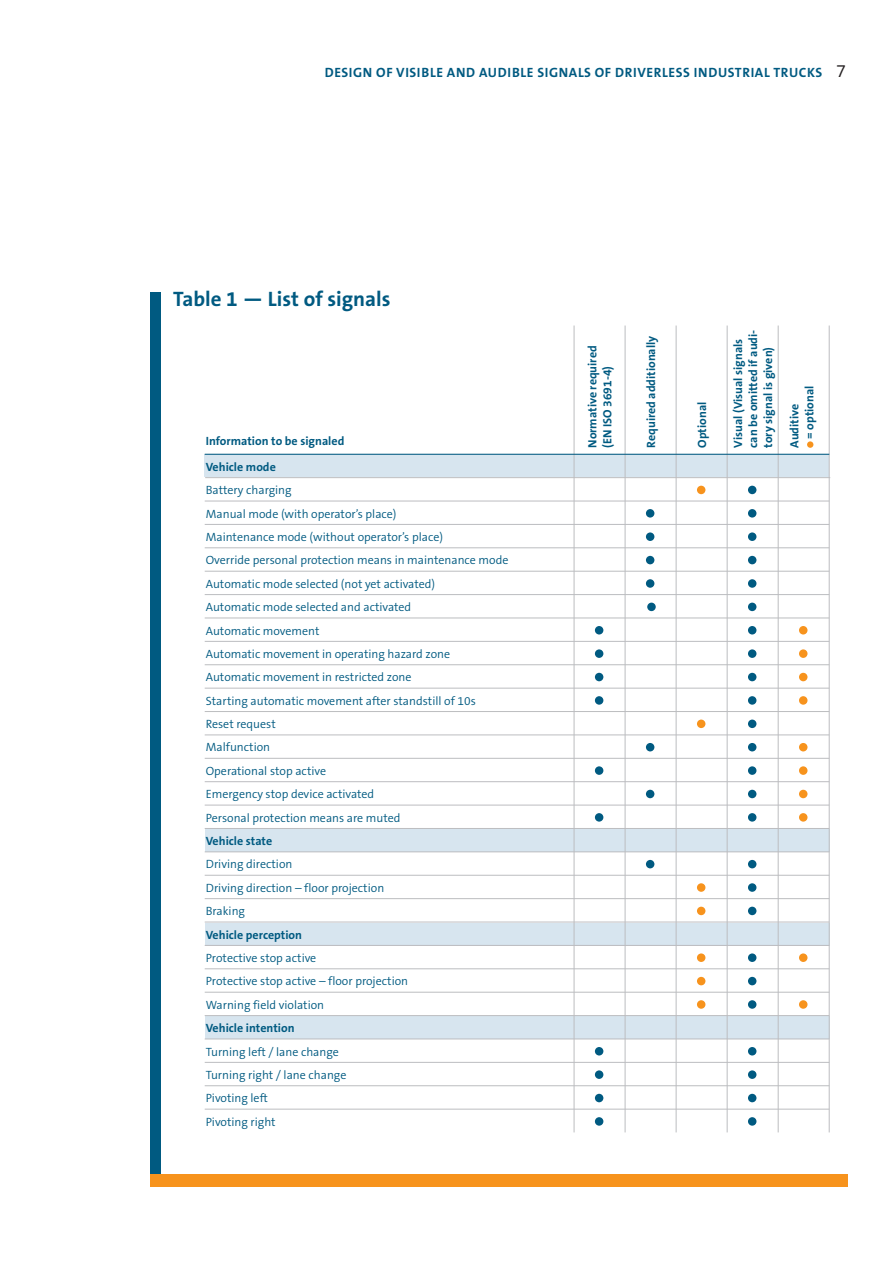
<style>
.page{position:relative;width:893px;height:1263px;background:#fff}
.page>*{position:absolute;margin:0;border:0;box-sizing:border-box;transform-origin:0 0}
.t1{font:700 21px "The Sans B Plus W7";color:#005a81}
.t2{font:700 13.5px "The Sans B Plus W7";letter-spacing:.045em;color:#005a81}
.t3{font:300 12px/23.4px "The Sans B Plus W4";color:#005a81}
.t4{font:700 12px/15px "The Sans B Plus W7";color:#005a81}
.s1{font-family:"The Sans B Plus W4";font-weight:300;font-size:18px;color:#231f20}
</style>
<div class="page">
<div style="left:205px;top:829px;width:625px;height:23px;background:#d7e5ef"></div>
<div style="left:205px;top:923px;width:625px;height:22px;background:#d7e5ef"></div>
<div style="left:205px;top:1016px;width:625px;height:23px;background:#d7e5ef"></div>
<div style="left:205px;top:454px;width:624px;height:23px;background:#d7e5ef"></div>
<div style="left:150px;top:292px;width:11px;height:894px;background:#005a81"></div>
<div style="left:150px;top:1174px;width:697px;height:12px;background:#f7931d"></div>
<div style="left:697px;top:486px;width:8px;height:8px;background:#f7931d;border-radius:50%"></div>
<div style="left:748px;top:486px;width:8px;height:8px;background:#005a81;border-radius:50%"></div>
<div style="left:646px;top:509px;width:8px;height:9px;background:#005a81;border-radius:50%"></div>
<div style="left:748px;top:509px;width:8px;height:9px;background:#005a81;border-radius:50%"></div>
<div style="left:646px;top:532px;width:8px;height:9px;background:#005a81;border-radius:50%"></div>
<div style="left:748px;top:532px;width:8px;height:9px;background:#005a81;border-radius:50%"></div>
<div style="left:646px;top:556px;width:8px;height:8px;background:#005a81;border-radius:50%"></div>
<div style="left:748px;top:556px;width:8px;height:8px;background:#005a81;border-radius:50%"></div>
<div style="left:646px;top:579px;width:8px;height:9px;background:#005a81;border-radius:50%"></div>
<div style="left:748px;top:579px;width:8px;height:9px;background:#005a81;border-radius:50%"></div>
<div style="left:647px;top:603px;width:9px;height:8px;background:#005a81;border-radius:50%"></div>
<div style="left:748px;top:603px;width:8px;height:8px;background:#005a81;border-radius:50%"></div>
<div style="left:595px;top:626px;width:8px;height:8px;background:#005a81;border-radius:50%"></div>
<div style="left:748px;top:626px;width:8px;height:8px;background:#005a81;border-radius:50%"></div>
<div style="left:799px;top:626px;width:8px;height:8px;background:#f7931d;border-radius:50%"></div>
<div style="left:595px;top:649px;width:8px;height:9px;background:#005a81;border-radius:50%"></div>
<div style="left:748px;top:649px;width:8px;height:9px;background:#005a81;border-radius:50%"></div>
<div style="left:799px;top:649px;width:8px;height:9px;background:#f7931d;border-radius:50%"></div>
<div style="left:595px;top:673px;width:8px;height:8px;background:#005a81;border-radius:50%"></div>
<div style="left:748px;top:673px;width:8px;height:8px;background:#005a81;border-radius:50%"></div>
<div style="left:799px;top:673px;width:8px;height:8px;background:#f7931d;border-radius:50%"></div>
<div style="left:595px;top:696px;width:8px;height:9px;background:#005a81;border-radius:50%"></div>
<div style="left:748px;top:696px;width:8px;height:9px;background:#005a81;border-radius:50%"></div>
<div style="left:799px;top:696px;width:8px;height:9px;background:#f7931d;border-radius:50%"></div>
<div style="left:697px;top:719px;width:8px;height:9px;background:#f7931d;border-radius:50%"></div>
<div style="left:748px;top:719px;width:8px;height:9px;background:#005a81;border-radius:50%"></div>
<div style="left:646px;top:743px;width:8px;height:8px;background:#005a81;border-radius:50%"></div>
<div style="left:748px;top:743px;width:8px;height:8px;background:#005a81;border-radius:50%"></div>
<div style="left:799px;top:743px;width:8px;height:8px;background:#f7931d;border-radius:50%"></div>
<div style="left:595px;top:766px;width:8px;height:9px;background:#005a81;border-radius:50%"></div>
<div style="left:748px;top:766px;width:8px;height:9px;background:#005a81;border-radius:50%"></div>
<div style="left:799px;top:766px;width:8px;height:9px;background:#f7931d;border-radius:50%"></div>
<div style="left:646px;top:790px;width:8px;height:8px;background:#005a81;border-radius:50%"></div>
<div style="left:748px;top:790px;width:8px;height:8px;background:#005a81;border-radius:50%"></div>
<div style="left:799px;top:790px;width:8px;height:8px;background:#f7931d;border-radius:50%"></div>
<div style="left:595px;top:813px;width:8px;height:9px;background:#005a81;border-radius:50%"></div>
<div style="left:748px;top:813px;width:8px;height:9px;background:#005a81;border-radius:50%"></div>
<div style="left:799px;top:813px;width:8px;height:9px;background:#f7931d;border-radius:50%"></div>
<div style="left:646px;top:860px;width:8px;height:8px;background:#005a81;border-radius:50%"></div>
<div style="left:748px;top:860px;width:8px;height:8px;background:#005a81;border-radius:50%"></div>
<div style="left:697px;top:883px;width:8px;height:9px;background:#f7931d;border-radius:50%"></div>
<div style="left:748px;top:883px;width:8px;height:9px;background:#005a81;border-radius:50%"></div>
<div style="left:697px;top:907px;width:8px;height:8px;background:#f7931d;border-radius:50%"></div>
<div style="left:748px;top:907px;width:8px;height:8px;background:#005a81;border-radius:50%"></div>
<div style="left:697px;top:953px;width:8px;height:9px;background:#f7931d;border-radius:50%"></div>
<div style="left:748px;top:953px;width:8px;height:9px;background:#005a81;border-radius:50%"></div>
<div style="left:799px;top:953px;width:8px;height:9px;background:#f7931d;border-radius:50%"></div>
<div style="left:697px;top:977px;width:8px;height:8px;background:#f7931d;border-radius:50%"></div>
<div style="left:748px;top:977px;width:8px;height:8px;background:#005a81;border-radius:50%"></div>
<div style="left:697px;top:1000px;width:8px;height:9px;background:#f7931d;border-radius:50%"></div>
<div style="left:748px;top:1000px;width:8px;height:9px;background:#005a81;border-radius:50%"></div>
<div style="left:799px;top:1000px;width:8px;height:9px;background:#f7931d;border-radius:50%"></div>
<div style="left:595px;top:1047px;width:8px;height:8px;background:#005a81;border-radius:50%"></div>
<div style="left:748px;top:1047px;width:8px;height:8px;background:#005a81;border-radius:50%"></div>
<div style="left:595px;top:1070px;width:8px;height:9px;background:#005a81;border-radius:50%"></div>
<div style="left:748px;top:1070px;width:8px;height:9px;background:#005a81;border-radius:50%"></div>
<div style="left:595px;top:1094px;width:8px;height:8px;background:#005a81;border-radius:50%"></div>
<div style="left:748px;top:1094px;width:8px;height:8px;background:#005a81;border-radius:50%"></div>
<div style="left:595px;top:1117px;width:8px;height:9px;background:#005a81;border-radius:50%"></div>
<div style="left:748px;top:1117px;width:8px;height:9px;background:#005a81;border-radius:50%"></div>
<hr style="left:205px;top:477px;width:625px;height:1px;background:#bcbdc0">
<hr style="left:205px;top:501px;width:624px;height:1px;background:#bcbdc0">
<hr style="left:205px;top:524px;width:624px;height:1px;background:#bcbdc0">
<hr style="left:205px;top:547px;width:624px;height:1px;background:#bcbdc0">
<hr style="left:205px;top:571px;width:624px;height:1px;background:#bcbdc0">
<hr style="left:205px;top:594px;width:624px;height:1px;background:#bcbdc0">
<hr style="left:205px;top:618px;width:624px;height:1px;background:#bcbdc0">
<hr style="left:205px;top:641px;width:624px;height:1px;background:#bcbdc0">
<hr style="left:205px;top:664px;width:624px;height:1px;background:#bcbdc0">
<hr style="left:205px;top:688px;width:624px;height:1px;background:#bcbdc0">
<hr style="left:205px;top:711px;width:624px;height:1px;background:#bcbdc0">
<hr style="left:205px;top:735px;width:624px;height:1px;background:#bcbdc0">
<hr style="left:205px;top:758px;width:624px;height:1px;background:#bcbdc0">
<hr style="left:205px;top:781px;width:624px;height:1px;background:#bcbdc0">
<hr style="left:205px;top:805px;width:624px;height:1px;background:#bcbdc0">
<hr style="left:205px;top:828px;width:624px;height:1px;background:#bcbdc0">
<hr style="left:205px;top:851px;width:624px;height:1px;background:#bcbdc0">
<hr style="left:205px;top:875px;width:624px;height:1px;background:#bcbdc0">
<hr style="left:205px;top:898px;width:624px;height:1px;background:#bcbdc0">
<hr style="left:205px;top:922px;width:624px;height:1px;background:#bcbdc0">
<hr style="left:205px;top:945px;width:624px;height:1px;background:#bcbdc0">
<hr style="left:205px;top:968px;width:624px;height:1px;background:#bcbdc0">
<hr style="left:205px;top:992px;width:624px;height:1px;background:#bcbdc0">
<hr style="left:205px;top:1015px;width:624px;height:1px;background:#bcbdc0">
<hr style="left:205px;top:1039px;width:624px;height:1px;background:#bcbdc0">
<hr style="left:205px;top:1062px;width:624px;height:1px;background:#bcbdc0">
<hr style="left:205px;top:1085px;width:624px;height:1px;background:#bcbdc0">
<hr style="left:205px;top:1109px;width:624px;height:1px;background:#bcbdc0">
<hr style="left:574px;top:325px;width:1px;height:807px;background:#bcbdc0">
<hr style="left:625px;top:325px;width:1px;height:807px;background:#bcbdc0">
<hr style="left:676px;top:325px;width:1px;height:807px;background:#bcbdc0">
<hr style="left:727px;top:325px;width:1px;height:807px;background:#bcbdc0">
<hr style="left:778px;top:325px;width:1px;height:807px;background:#bcbdc0">
<hr style="left:829px;top:325px;width:1px;height:807px;background:#bcbdc0">
<div style="left:807px;top:441px;width:6px;height:7px;background:#f7931d;border-radius:50%"></div>
<hr style="left:205px;top:454px;width:624px;height:1px;background:#005a81">
<p class="t2" style="left:325px;top:63px;width:523px">DESIGN OF VISIBLE AND AUDIBLE SIGNALS OF DRIVERLESS INDUSTRIAL TRUCKS <span class="s1">7</span></p>
<h1 class="t1" style="left:173px;top:286px;width:219px">Table 1 — List of signals</h1>
<p class="t4" style="left:206px;top:429px;width:140px;line-height:25.5px">Information to be signaled<br>Vehicle mode</p>
<p class="t3" style="left:206px;top:478px;width:304px">Battery charging<br>Manual mode (with operator’s place)<br>Maintenance mode (without operator’s place)<br>Override personal protection means in maintenance mode Automatic mode selected (not yet activated)<br>Automatic mode selected and activated<br>Automatic movement<br>Automatic movement in operating hazard zone<br>Automatic movement in restricted zone<br>Starting automatic movement after standstill of 10s<br>Reset request<br>Malfunction<br>Operational stop active<br>Emergency stop device activated<br>Personal protection means are muted</p>
<p class="t4" style="left:206px;top:833px;width:68px">Vehicle state</p>
<p class="t3" style="left:206px;top:853px;width:180px">Driving direction<br>Driving direction – floor projection<br>Braking</p>
<p class="t4" style="left:206px;top:927px;width:98px">Vehicle perception</p>
<p class="t3" style="left:206px;top:946px;width:204px">Protective stop active<br>Protective stop active – floor projection<br>Warning field violation</p>
<p class="t4" style="left:206px;top:1021px;width:90px">Vehicle intention</p>
<p class="t3" style="left:206px;top:1040px;width:142px">Turning left / lane change<br>Turning right / lane change<br>Pivoting left<br>Pivoting right</p>
<p class="t4" style="left:585px;top:448px;width:104px;rotate:-90deg">Normative required (EN ISO 3691-4)</p>
<p class="t4" style="left:644px;top:448px;width:114px;rotate:-90deg">Required additionally</p>
<p class="t4" style="left:695px;top:448px;width:47px;rotate:-90deg">Optional</p>
<p class="t4" style="left:731px;top:448px;width:120px;rotate:-90deg">Visual (Visual signals can be omitted if audi&shy;tory signal is given)</p>
<p class="t4" style="left:787px;top:439px;width:55px;text-indent:-9px;rotate:-90deg">Auditive<br>= optional</p>
</div>
